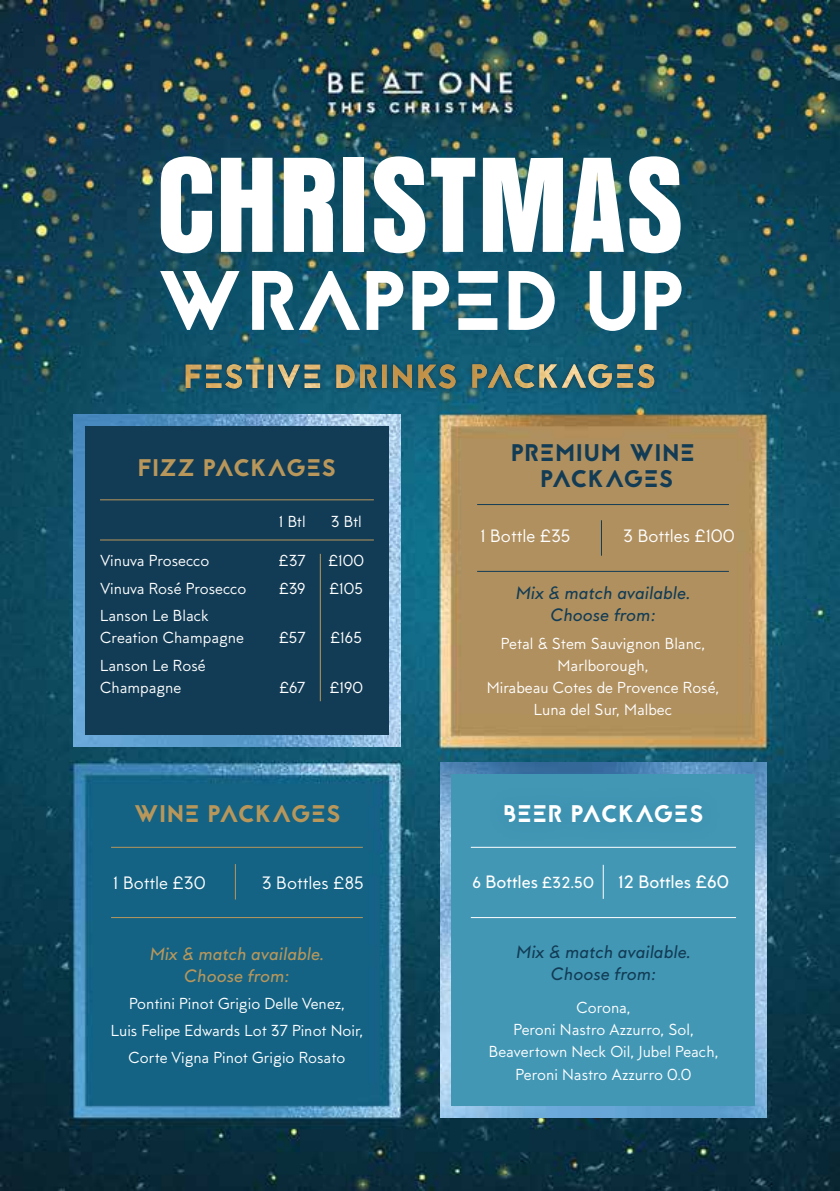
<style>
.page{position:relative;width:840px;height:1191px;background:#fff}
.page>*{position:absolute;margin:0;border:0;box-sizing:border-box;transform-origin:0 0}
.t1{font:141px "Anzeigen Gro";letter-spacing:.005em;color:#fff}
.t2{font:84px "Jaapokkisubtract";color:#fff}
.t3{font:24px "Jaapokkisubtract";letter-spacing:.015em;color:#b9975b}
.t4{font:24px/26px "Jaapokkisubtract";letter-spacing:.025em;color:#123c55;text-align:center}
.t5{font:24px "Jaapokkisubtract";letter-spacing:.02em;color:#fff}
.t6{font:italic 500 18px/22px "MTT Milano";color:#123c55;text-align:center}
.t7{font:18px "MTT Milano";color:#fff}
.t8{font:italic 500 18px/22px "MTT Milano";color:#b9975b;text-align:center}
.t9{font:500 18px "MTT Milano";color:#fff}
.t10{font:16px/22px "MTT Milano";color:#fff;text-align:center}
.t11{font:500 16px "MTT Milano";color:#fff}
.s1{font-size:18px}
</style>
<div class="page">
<img style="left:0;top:0;width:839px;height:1190px">
<hr style="left:477px;top:571px;width:251px;height:1px;background:#123c55">
<hr style="left:477px;top:504px;width:251px;height:1px;background:#123c55">
<hr style="left:600px;top:520px;width:1px;height:35px;background:#123c55">
<img style="left:440px;top:762px;width:326px;height:355px">
<hr style="left:111px;top:917px;width:251px;height:1px;background:#b9975b">
<hr style="left:111px;top:847px;width:251px;height:1px;background:#b9975b">
<hr style="left:235px;top:864px;width:1px;height:35px;background:#b9975b">
<div style="left:179px;top:358px;width:481px;height:36px;background:#123c55;opacity:.75"></div>
<svg style="left:186px;top:364px;width:39px;height:24px"></svg>
<img style="left:225px;top:364px;width:429px;height:24px">
<div style="left:451px;top:774px;width:303px;height:332px;background:#4297b5"></div>
<hr style="left:602px;top:864px;width:1px;height:35px;background:#fff">
<hr style="left:470px;top:917px;width:265px;height:1px;background:#fff">
<hr style="left:470px;top:847px;width:265px;height:1px;background:#fff">
<img style="left:74px;top:415px;width:326px;height:331px">
<div style="left:85px;top:426px;width:303px;height:309px;background:#123c55"></div>
<hr style="left:100px;top:499px;width:273px;height:1px;background:#b9975b">
<hr style="left:320px;top:554px;width:1px;height:147px;background:#b9975b">
<hr style="left:100px;top:539px;width:273px;height:1px;background:#b9975b">
<div style="left:134px;top:130px;width:572px;height:226px;background:#035f83;opacity:.29"></div>
<h1 class="t1" style="left:156px;top:128px;width:529px">CHRISTMAS</h1>
<h2 class="t2" style="left:155px;top:242px;width:532px">WRAPPED UP</h2>
<h3 class="t3" style="left:138px;top:450px;width:199px">FIZZ PACKAGES</h3>
<p class="t10" style="left:279px;top:511px;width:28px">1 Btl</p>
<p class="t10" style="left:330px;top:511px;width:32px">3 Btl</p>
<p class="t10" style="left:100px;top:550px;width:111px">Vinuva Prosecco</p>
<p class="t10" style="left:279px;top:550px;width:28px">£37</p>
<p class="t10" style="left:328px;top:550px;width:37px">£100</p>
<p class="t10" style="left:100px;top:578px;width:148px">Vinuva Rosé Prosecco</p>
<p class="t10" style="left:279px;top:578px;width:28px">£39</p>
<p class="t10" style="left:329px;top:578px;width:35px">£105</p>
<p class="t10" style="left:100px;top:605px;width:145px;text-align:left">Lanson Le Black<br>Creation Champagne</p>
<p class="t10" style="left:279px;top:627px;width:28px">£57</p>
<p class="t10" style="left:330px;top:627px;width:33px">£165</p>
<p class="t10" style="left:100px;top:655px;width:107px;text-align:left">Lanson Le Rosé<br>Champagne</p>
<p class="t10" style="left:279px;top:677px;width:27px">£67</p>
<p class="t10" style="left:329px;top:677px;width:35px">£190</p>
<h3 class="t3" style="left:133px;top:797px;width:208px">WINE PACKAGES</h3>
<h3 class="t4" style="left:511px;top:440px;width:185px">PREMIUM WINE<br>PACKAGES</h3>
<p class="t7" style="left:480px;top:525px;width:92px">1 Bottle £35</p>
<p class="t7" style="left:622px;top:525px;width:113px">3 Bottles £100</p>
<p class="t6" style="left:515px;top:582px;width:176px">Mix &amp; match available.<br>Choose from:</p>
<p class="t10" style="left:486px;top:632px;width:234px">Petal &amp; Stem Sauvignon Blanc,<br>Marlborough,<br>Mirabeau Cotes de Provence Rosé,<br>Luna del Sur, Malbec</p>
<h3 class="t5" style="left:503px;top:797px;width:201px">BEER PACKAGES</h3>
<p class="t7" style="left:113px;top:872px;width:94px">1 Bottle £30</p>
<p class="t7" style="left:261px;top:872px;width:104px">3 Bottles £85</p>
<p class="t11" style="left:472px;top:873px;width:123px">6 <span class="s1">Bottles</span> £32.50</p>
<p class="t9" style="left:617px;top:871px;width:112px">12 Bottles £60</p>
<p class="t8" style="left:150px;top:943px;width:176px">Mix &amp; match available.<br>Choose from:</p>
<p class="t10" style="left:111px;top:990px;width:253px;line-height:27px">Pontini Pinot Grigio Delle Venez,<br>Luis Felipe Edwards Lot 37 Pinot Noir,<br>Corte Vigna Pinot Grigio Rosato</p>
<p class="t6" style="left:516px;top:941px;width:176px">Mix &amp; match available.<br>Choose from:</p>
<p class="t10" style="left:488px;top:997px;width:231px">Corona,<br>Peroni Nastro Azzurro, Sol,<br>Beavertown Neck Oil, Jubel Peach,<br>Peroni Nastro Azzurro 0.0</p>
</div>
